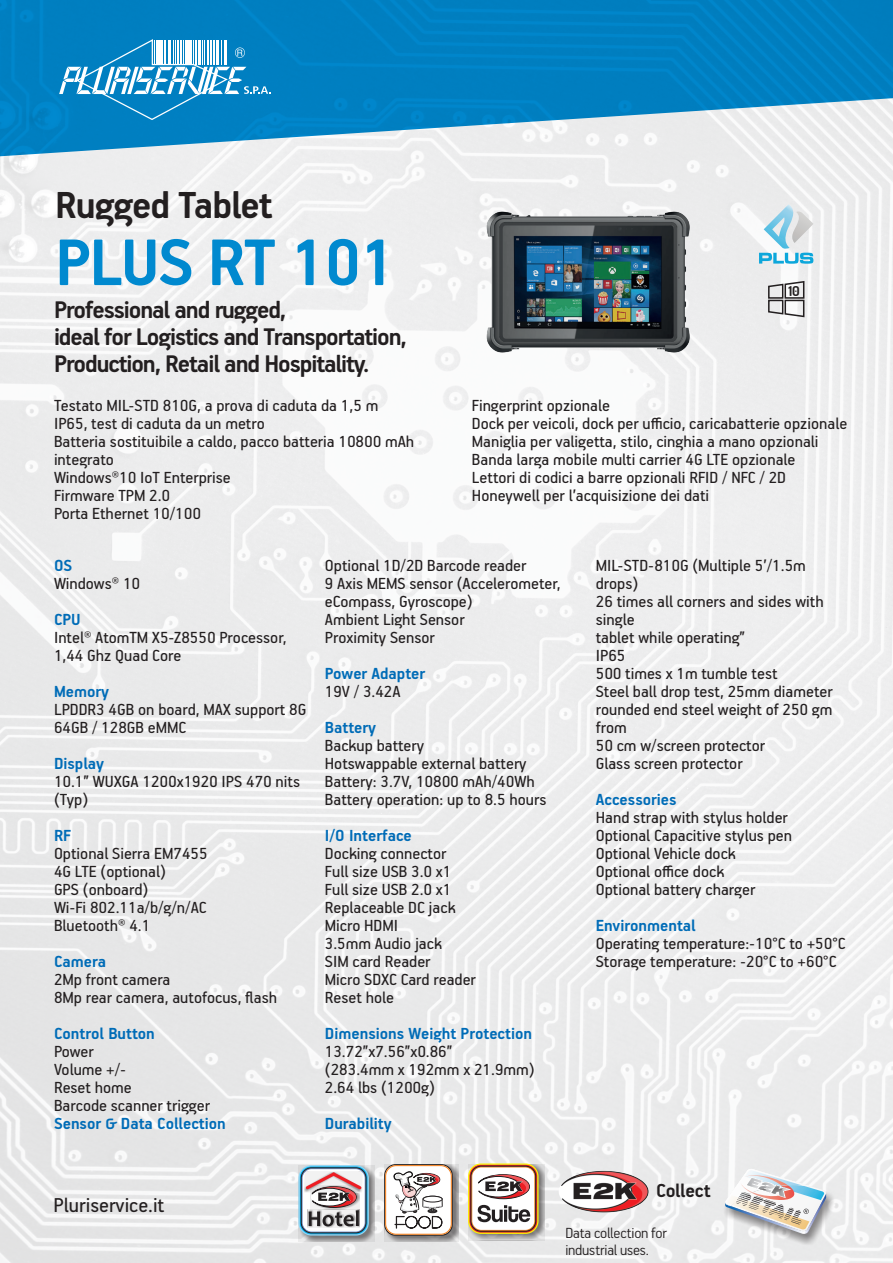
<style>
.page{position:relative;width:893px;height:1263px;background:#fff}
.page>*{position:absolute;margin:0;border:0;box-sizing:border-box;transform-origin:0 0}
.t1{font:700 73.8px "PF Handbook Pro";letter-spacing:-.025em;color:#0089cf}
.t2{font:700 42.15px "PF Handbook Pro";letter-spacing:-.025em;color:#231f20}
.t3{font:700 27px/27px "PF Handbook Pro";letter-spacing:-.04em;color:#231f20}
.t4{font:22.5px "PF Handbook Pro";color:#231f20}
.t5{font:700 21.15px "PF Handbook Pro";letter-spacing:-.01em;color:#231f20}
.t6{font:18px/18px "PF Handbook Pro";color:#231f20}
.t7{font:700 18px "PF Handbook Pro";color:#006cb7}
.t8{font:300 16.35px/16.4px "PF Handbook Pro";letter-spacing:-.01em;color:#231f20}
.t9{font:700 13.65px "Dosis";color:#231f20}
</style>
<div class="page">
<img style="left:0;top:0;width:893px;height:1263px">
<svg style="left:59px;top:38px;width:212px;height:83px;background:#3298cd"></svg>
<svg style="left:759px;top:204px;width:54px;height:60px"></svg>
<img style="left:554px;top:1164px;width:97px;height:53px">
<div style="left:468px;top:1164px;width:76px;height:76px;background:#231f20;opacity:.55"></div>
<div style="left:468px;top:1163px;width:70px;height:71px;border:1px solid #fff101;border-radius:12px"></div>
<div style="left:472px;top:1167px;width:63px;height:63px;background:#fff;border-radius:10px"></div>
<div style="left:471px;top:1166px;width:64px;height:65px;border:1px solid #f58220;border-radius:10px"></div>
<div style="left:470px;top:1165px;width:66px;height:67px;border:1px solid #231f20;border-radius:10px"></div>
<svg style="left:468px;top:1174px;width:62px;height:25px"></svg>
<svg style="left:477px;top:1205px;width:53px;height:17px"></svg>
<div style="left:384px;top:1165px;width:75px;height:77px;background:#231f20;opacity:.55"></div>
<div style="left:385px;top:1165px;width:67px;height:70px;background:#fff;border-radius:11px"></div>
<div style="left:384px;top:1164px;width:69px;height:72px;border:1px solid #231f20;border-radius:11px"></div>
<div style="left:385px;top:1165px;width:67px;height:70px;border:1px solid #f58220;border-radius:11px"></div>
<svg style="left:393px;top:1171px;width:50px;height:58px"></svg>
<div style="left:423px;top:1196px;width:19px;height:6px;background:#fff;border-radius:50%"></div>
<div style="left:423px;top:1196px;width:19px;height:6px;border:1px solid #231f20;border-radius:50%"></div>
<div style="left:299px;top:1166px;width:76px;height:76px;background:#231f20;opacity:.55"></div>
<div style="left:298px;top:1165px;width:71px;height:70px;border:1px solid #8dd7f7;border-radius:12px"></div>
<div style="left:302px;top:1169px;width:63px;height:63px;background:#fff;border-radius:10px"></div>
<div style="left:302px;top:1168px;width:64px;height:64px;border:1px solid #6c8bc6;border-radius:10px"></div>
<div style="left:301px;top:1167px;width:66px;height:66px;border:1px solid #231f20;border-radius:10px"></div>
<div style="left:308px;top:1209px;width:52px;height:19px;background:#231f20;opacity:.49"></div>
<svg style="left:301px;top:1170px;width:63px;height:56px"></svg>
<img style="left:724px;top:1170px;width:111px;height:75px">
<img style="left:725px;top:1168px;width:102px;height:66px">
<svg style="left:767px;top:280px;width:38px;height:38px"></svg>
<img style="left:481px;top:204px;width:220px;height:156px">
<h2 class="t2" style="left:55px;top:179px;width:219px">Rugged Tablet</h2>
<h1 class="t1" style="left:55px;top:218px;width:342px">PLUS RT 101</h1>
<h3 class="t3" style="left:54px;top:295px;width:354px">Professional and rugged,<br>ideal for Logistics and Transportation,<br>Production, Retail and Hospitality.</h3>
<p class="t9" style="left:788px;top:282px;width:13px">10</p>
<p class="t6" style="left:54px;top:396px;width:362px">Testato MIL-STD 810G, a prova di caduta da 1,5 m<br>IP65, test di caduta da un metro<br>Batteria sostituibile a caldo, pacco batteria 10800 mAh integrato<br>Windows®10 IoT Enterprise<br>Firmware TPM 2.0<br>Porta Ethernet 10/100</p>
<p class="t6" style="left:472px;top:396px;width:377px">Fingerprint opzionale<br>Dock per veicoli, dock per ufficio, caricabatterie opzionale Maniglia per valigetta, stilo, cinghia a mano opzionali Banda larga mobile multi carrier 4G LTE opzionale<br>Lettori di codici a barre opzionali RFID / NFC / 2D Honeywell per l’acquisizione dei dati</p>
<p class="t7" style="left:54px;top:555px;width:20px">OS</p>
<p class="t6" style="left:54px;top:574px;width:88px">Windows® 10</p>
<p class="t7" style="left:54px;top:609px;width:28px">CPU</p>
<p class="t6" style="left:54px;top:628px;width:234px">Intel® AtomTM X5-Z8550 Processor,<br>1,44 Ghz Quad Core</p>
<p class="t7" style="left:54px;top:681px;width:57px">Memory</p>
<p class="t6" style="left:54px;top:700px;width:254px">LPDDR3 4GB on board, MAX support 8G<br>64GB / 128GB eMMC</p>
<p class="t7" style="left:54px;top:753px;width:52px">Display</p>
<p class="t6" style="left:54px;top:772px;width:248px">10.1” WUXGA 1200x1920 IPS 470 nits (Typ)</p>
<p class="t7" style="left:54px;top:825px;width:19px">RF</p>
<p class="t6" style="left:54px;top:844px;width:155px">Optional Sierra EM7455<br>4G LTE (optional)<br>GPS (onboard)<br>Wi-Fi 802.11a/b/g/n/AC<br>Bluetooth® 4.1</p>
<p class="t7" style="left:54px;top:951px;width:54px">Camera</p>
<p class="t6" style="left:54px;top:970px;width:225px">2Mp front camera<br>8Mp rear camera, autofocus, flash</p>
<p class="t7" style="left:54px;top:1023px;width:102px">Control Button</p>
<p class="t6" style="left:54px;top:1042px;width:158px">Power<br>Volume +/-<br>Reset home<br>Barcode scanner trigger</p>
<p class="t7" style="left:54px;top:1113px;width:173px">Sensor &amp; Data Collection</p>
<p class="t6" style="left:325px;top:556px;width:237px">Optional 1D/2D Barcode reader<br>9 Axis MEMS sensor (Accelerometer, eCompass, Gyroscope)<br>Ambient Light Sensor<br>Proximity Sensor</p>
<p class="t7" style="left:325px;top:663px;width:102px">Power Adapter</p>
<p class="t6" style="left:325px;top:682px;width:77px">19V / 3.42A</p>
<p class="t7" style="left:325px;top:717px;width:53px">Battery</p>
<p class="t6" style="left:325px;top:736px;width:223px">Backup battery<br>Hotswappable external battery<br>Battery: 3.7V, 10800 mAh/40Wh<br>Battery operation: up to 8.5 hours</p>
<p class="t7" style="left:325px;top:825px;width:88px">I/O Interface</p>
<p class="t6" style="left:325px;top:844px;width:153px">Docking connector<br>Full size USB 3.0 x1<br>Full size USB 2.0 x1<br>Replaceable DC jack<br>Micro HDMI<br>3.5mm Audio jack<br>SIM card Reader<br>Micro SDXC Card reader<br>Reset hole</p>
<p class="t7" style="left:325px;top:1023px;width:209px">Dimensions Weight Protection</p>
<p class="t6" style="left:325px;top:1042px;width:211px">13.72”x7.56”x0.86”<br>(283.4mm x 192mm x 21.9mm)<br>2.64 lbs (1200g)</p>
<p class="t7" style="left:325px;top:1113px;width:68px">Durability</p>
<p class="t6" style="left:596px;top:556px;width:238px">MIL-STD-810G (Multiple 5’/1.5m drops)<br>26 times all corners and sides with single<br>tablet while operating”<br>IP65<br>500 times x 1m tumble test<br>Steel ball drop test, 25mm diameter rounded end steel weight of 250 gm from<br>50 cm w/screen protector<br>Glass screen protector</p>
<p class="t7" style="left:596px;top:789px;width:82px">Accessories</p>
<p class="t6" style="left:596px;top:808px;width:198px">Hand strap with stylus holder<br>Optional Capacitive stylus pen<br>Optional Vehicle dock<br>Optional office dock<br>Optional battery charger</p>
<p class="t7" style="left:596px;top:915px;width:101px">Environmental</p>
<p class="t6" style="left:596px;top:934px;width:251px">Operating temperature:-10°C to +50°C<br>Storage temperature: -20°C to +60°C</p>
<p class="t4" style="left:54px;top:1192px;width:112px">Pluriservice.it</p>
<p class="t5" style="left:656px;top:1178px;width:56px">Collect</p>
<p class="t8" style="left:565px;top:1224px;width:103px">Data collection for industrial uses.</p>
</div>
